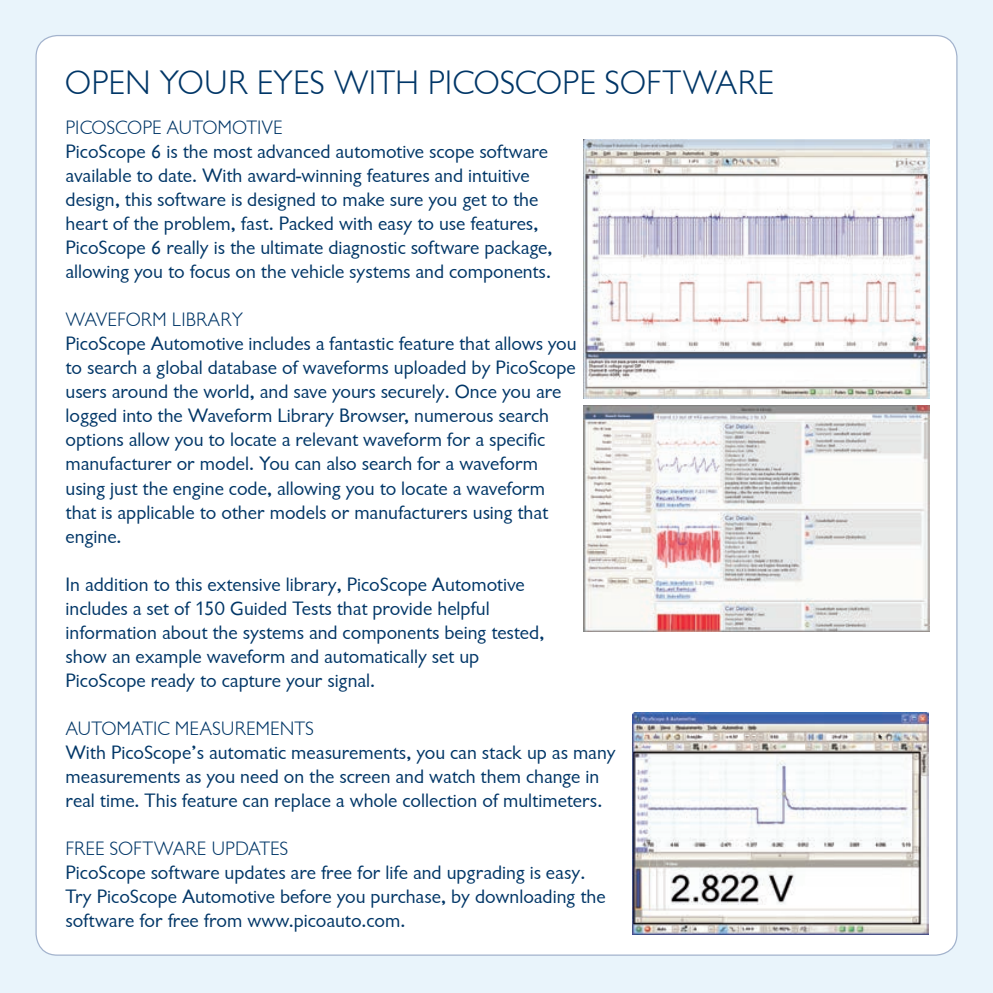
<style>
.page{position:relative;width:993px;height:993px;background:#fff}
.page>*{position:absolute;margin:0;border:0;box-sizing:border-box;transform-origin:0 0}
.t1{font:300 35px "Chantilly";color:#003667}
.t2{font:20px/24px "Chantilly";color:#003667}
.t3{font:300 20px "Chantilly";color:#003667}
</style>
<div class="page">
<div style="left:0;top:0;width:992px;height:992px;background:#e9f4fb"></div>
<div style="left:36px;top:36px;width:920px;height:918px;background:#fff;border-radius:21px"></div>
<img style="left:632px;top:712px;width:295px;height:222px">
<img style="left:583px;top:140px;width:345px;height:258px">
<img style="left:583px;top:406px;width:345px;height:225px">
<h1 class="t1" style="left:65px;top:64px;width:710px">OPEN YOUR EYES WITH PICOSCOPE SOFTWARE</h1>
<p class="t3" style="left:66px;top:117px;width:218px">PICOSCOPE AUTOMOTIVE</p>
<p class="t2" style="left:66px;top:140px;width:488px">PicoScope 6 is the most advanced automotive scope software available to date. With award-winning features and intuitive design, this software is designed to make sure you get to the heart of the problem, fast. Packed with easy to use features, PicoScope 6 really is the ultimate diagnostic software package, allowing you to focus on the vehicle systems and components.</p>
<p class="t3" style="left:66px;top:309px;width:179px">WAVEFORM LIBRARY</p>
<p class="t2" style="left:66px;top:332px;width:512px">PicoScope Automotive includes a fantastic feature that allows you to search a global database of waveforms uploaded by PicoScope users around the world, and save yours securely. Once you are logged into the Waveform Library Browser, numerous search options allow you to locate a relevant waveform for a specific manufacturer or model. You can also search for a waveform using just the engine code, allowing you to locate a waveform that is applicable to other models or manufacturers using that engine.</p>
<p class="t2" style="left:66px;top:572px;width:480px">In addition to this extensive library, PicoScope Automotive includes a set of 150 Guided Tests that provide helpful information about the systems and components being tested, show an example waveform and automatically set up PicoScope ready to capture your signal.</p>
<p class="t3" style="left:66px;top:717px;width:250px">AUTOMATIC MEASUREMENTS</p>
<p class="t2" style="left:66px;top:740px;width:551px">With PicoScope’s automatic measurements, you can stack up as many measurements as you need on the screen and watch them change in real time. This feature can replace a whole collection of multimeters.</p>
<p class="t3" style="left:66px;top:837px;width:224px">FREE SOFTWARE UPDATES</p>
<p class="t2" style="left:66px;top:860px;width:541px">PicoScope software updates are free for life and upgrading is easy.<br>Try PicoScope Automotive before you purchase, by downloading the software for free from www.picoauto.com.</p>
</div>
